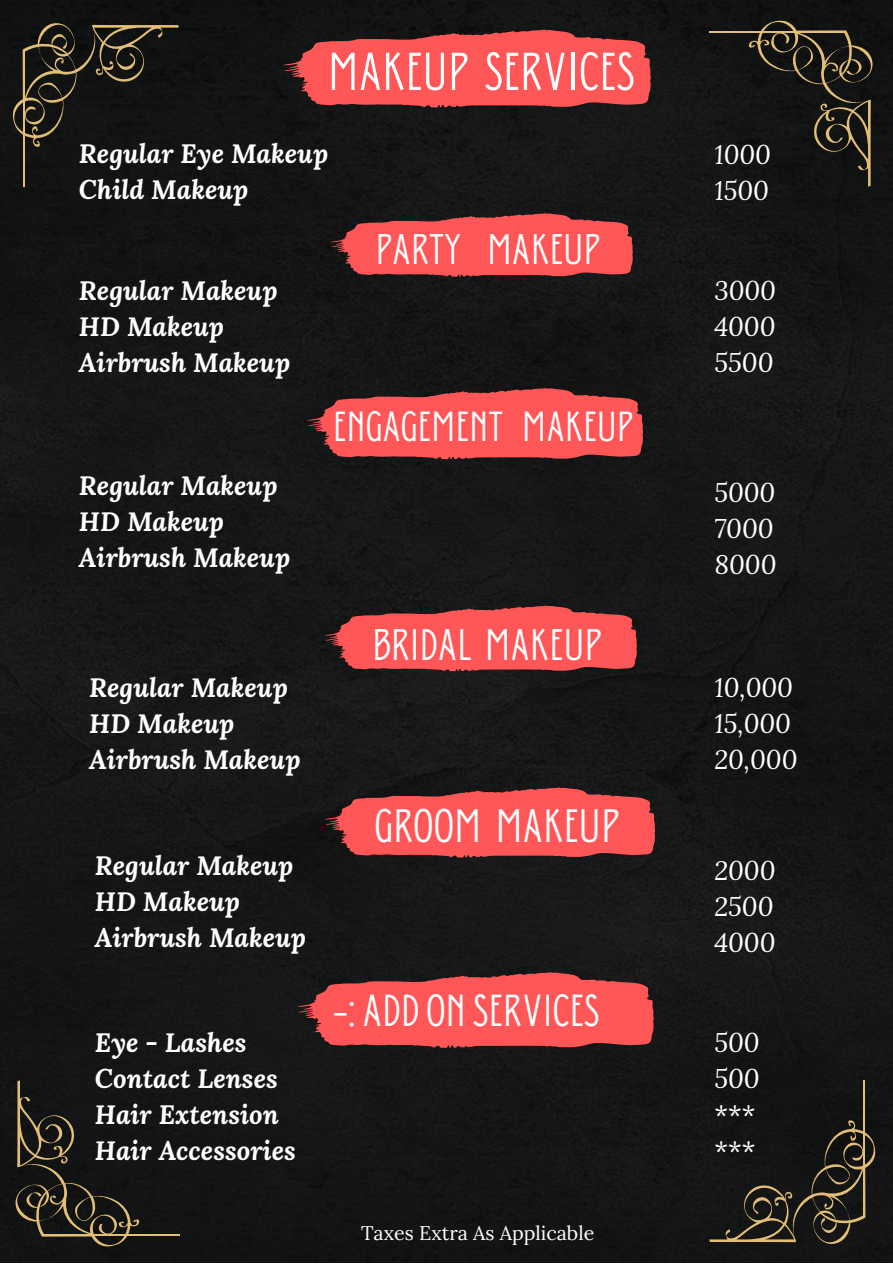
<style>
.page{position:relative;width:893px;height:1264px;background:#fff}
.page>*{position:absolute;margin:0;border:0;box-sizing:border-box;transform-origin:0 0}
.t1{font:53.1px "Donau Uppercase Neue";color:#fff}
.t2{font:46.8px "Donau Uppercase Neue";color:#fff}
.t3{font:44.7px "Donau Uppercase Neue";color:#fff}
.t4{font:44.1px "Donau Uppercase Neue";color:#fff}
.t5{font:42.75px "Donau Uppercase Neue";color:#fff}
.t6{font:42px "Donau Uppercase Neue";color:#fff}
.t7{font:italic 700 26.4px/36px "Lora";color:#fff}
.t8{font:italic 26.4px/36px "Lora";color:#fff}
.t9{font:26.4px/36px "Lora";color:#fff}
.t10{font:19.65px "Lora";color:#fff}
</style>
<div class="page">
<div style="left:0;top:0;width:892px;height:1262px;background:#151616"></div>
<svg style="left:283px;top:29px;width:368px;height:79px;background:#d14a4a"></svg>
<svg style="left:325px;top:605px;width:312px;height:66px;background:#d34b4b"></svg>
<svg style="left:325px;top:787px;width:330px;height:70px;background:#d44b4b"></svg>
<svg style="left:331px;top:213px;width:302px;height:64px;background:#d34a4a"></svg>
<svg style="left:307px;top:387px;width:336px;height:72px;background:#d14a4a"></svg>
<svg style="left:298px;top:971px;width:356px;height:77px;background:#d14a4a"></svg>
<svg style="left:10px;top:1080px;width:139px;height:168px;background:#24211c"></svg>
<hr style="left:42px;top:1234px;width:137px;height:2px;background:#e2be76">
<svg style="left:709px;top:1109px;width:168px;height:140px;background:#24221c"></svg>
<hr style="left:863px;top:1080px;width:2px;height:137px;background:#e2be76">
<svg style="left:738px;top:18px;width:139px;height:169px;background:#23211b"></svg>
<hr style="left:709px;top:31px;width:136px;height:1px;background:#e2be76">
<svg style="left:10px;top:18px;width:169px;height:139px;background:#22201a"></svg>
<hr style="left:23px;top:50px;width:2px;height:137px;background:#e2be76">
<h1 class="t1" style="left:328px;top:39px;width:306px">MAKEUP SERVICES</h1>
<p class="t7" style="left:79px;top:135px;width:251px">Regular Eye Makeup<br>Child Makeup</p>
<p class="t7" style="left:79px;top:272px;width:213px">Regular Makeup<br>HD Makeup<br>Airbrush Makeup</p>
<h3 class="t5" style="left:375px;top:223px;width:222px">PARTY MAKEUP</h3>
<h3 class="t6" style="left:333px;top:400px;width:298px">ENGAGEMENT MAKEUP</h3>
<p class="t7" style="left:79px;top:467px;width:213px">Regular Makeup<br>HD Makeup<br>Airbrush Makeup</p>
<p class="t7" style="left:89px;top:669px;width:213px">Regular Makeup<br>HD Makeup<br>Airbrush Makeup</p>
<p class="t7" style="left:95px;top:847px;width:213px">Regular Makeup<br>HD Makeup<br>Airbrush Makeup</p>
<h3 class="t4" style="left:372px;top:617px;width:227px">BRIDAL MAKEUP</h3>
<h2 class="t2" style="left:374px;top:797px;width:242px">GROOM MAKEUP</h2>
<h3 class="t3" style="left:332px;top:982px;width:267px">-:ADD ON SERVICES</h3>
<p class="t8" style="left:714px;top:136px;width:58px">1000<br>1500</p>
<p class="t8" style="left:714px;top:272px;width:63px;text-align:justify">3000<br>4000<br>5500</p>
<p class="t8" style="left:714px;top:473px;width:64px;text-align:justify">5000<br>7000<br>8000</p>
<p class="t8" style="left:714px;top:669px;width:85px">10,000<br>15,000<br>20,000</p>
<p class="t8" style="left:714px;top:852px;width:63px;text-align:justify">2000<br>2500<br>4000</p>
<p class="t7" style="left:95px;top:1024px;width:202px">Eye - Lashes<br>Contact Lenses<br>Hair Extension<br>Hair Accessories</p>
<p class="t8" style="left:714px;top:1024px;width:47px">500<br>500</p>
<p class="t9" style="left:714px;top:1096px;width:43px">*** ***</p>
<p class="t10" style="left:361px;top:1219px;width:235px">Taxes Extra As Applicable</p>
</div>
